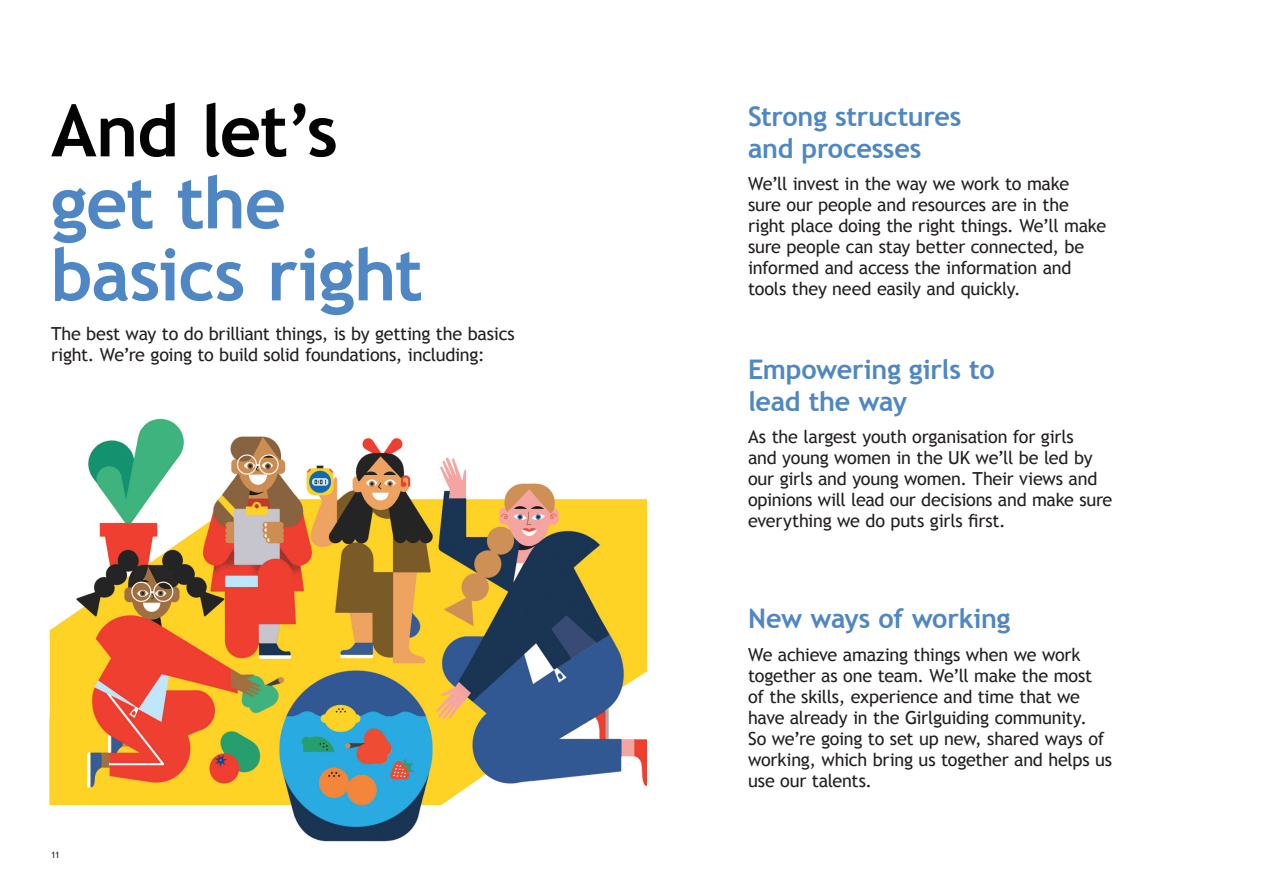
<style>
.page{position:relative;width:1263px;height:893px;background:#fff}
.page>*{position:absolute;margin:0;border:0;box-sizing:border-box;transform-origin:0 0}
.t1{font:700 72px/72px "Trebuchet MS";letter-spacing:-.02em;color:#4e87c4}
.t2{font:700 27px/31.5px "Trebuchet MS";letter-spacing:-.01em;color:#4e87c4}
.t3{font:18px/21px "Trebuchet MS";letter-spacing:-.015em;color:#231f20}
.t4{font:9px "Trebuchet MS";color:#231f20}
.s1{color:#030303}
</style>
<div class="page">
<img style="left:49px;top:418px;width:597px;height:424px">
<p class="t1" style="left:51px;top:95px;width:374px"><span class="s1">And let’s </span>get the basics right</p>
<p class="t3" style="left:51px;top:323px;width:465px">The best way to do brilliant things, is by getting the basics right. We’re going to build solid foundations, including:</p>
<p class="t4" style="left:51px;top:850px;width:10px">11</p>
<p class="t2" style="left:748px;top:101px;width:215px">Strong structures and processes</p>
<p class="t3" style="left:748px;top:173px;width:360px">We’ll invest in the way we work to make sure our people and resources are in the right place doing the right things. We’ll make sure people can stay better connected, be informed and access the information and tools they need easily and quickly.</p>
<p class="t2" style="left:748px;top:354px;width:248px">Empowering girls to lead the way</p>
<p class="t3" style="left:748px;top:426px;width:366px">As the largest youth organisation for girls<br>and young women in the UK we’ll be led by our girls and young women. Their views and opinions will lead our decisions and make sure everything we do puts girls first.</p>
<p class="t2" style="left:748px;top:603px;width:264px">New ways of working</p>
<p class="t3" style="left:748px;top:644px;width:365px">We achieve amazing things when we work together as one team. We’ll make the most of the skills, experience and time that we have already in the Girlguiding community.<br>So we’re going to set up new, shared ways of working, which bring us together and helps us use our talents.</p>
</div>
